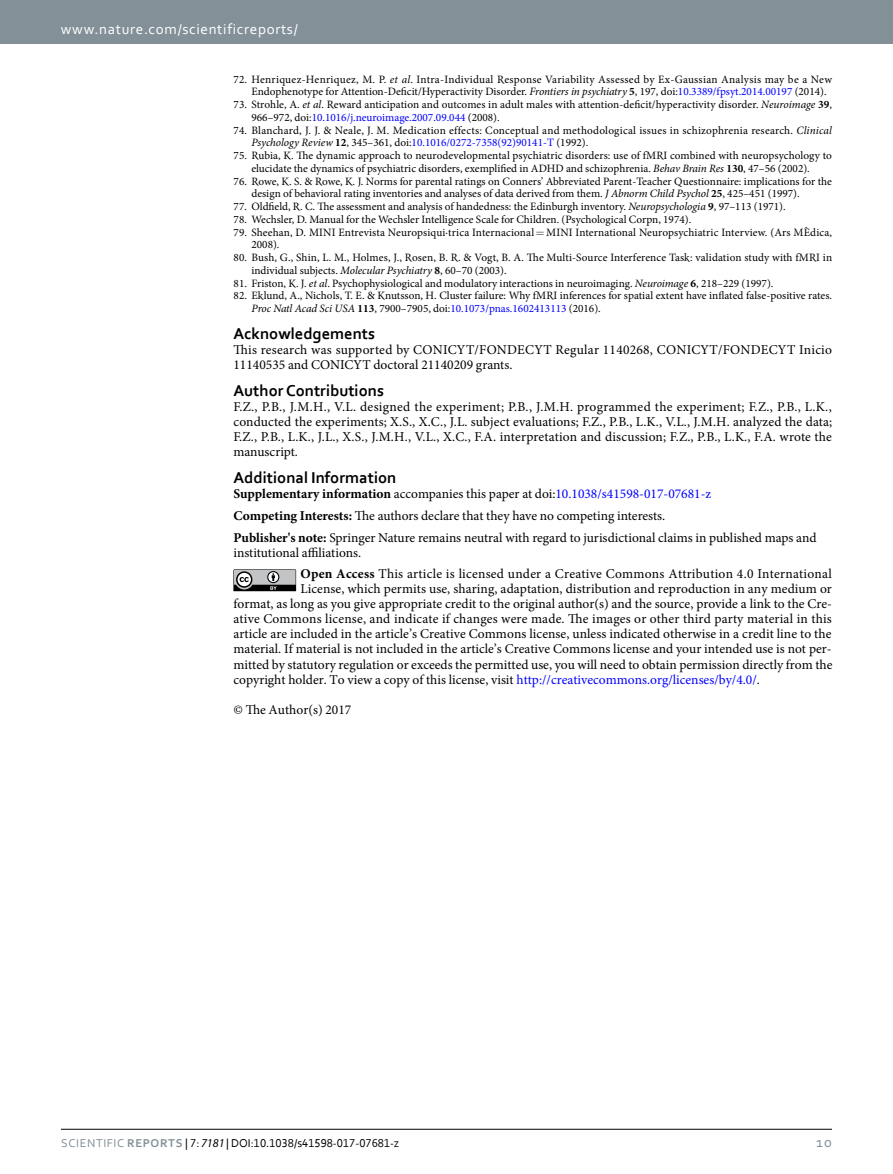
<style>
.page{position:relative;width:893px;height:1174px;background:#fff}
.page>*{position:absolute;margin:0;border:0;box-sizing:border-box;transform-origin:0 0}
.t1{font:700 16.5px "Corbel";color:#000}
.t2{font:15px "Corbel 2";letter-spacing:.045em;color:#fff}
.t3{font:15px "Corbel 2";color:#839097}
.t4{font:13.5px/15px "Minion Pro";color:#000}
.t5{font:13.5px/21.8px "Minion Pro";letter-spacing:.02em;color:#000}
.t6{font:12px "Corbel";color:#000}
.t7{font:11.25px/12.8px "Minion Pro";color:#000}
.s1{font-style:italic}
.s2{font-weight:700}
.s3{color:#00f}
.s4{font-family:"Corbel 2";color:#839097}
.s5{font-family:"Corbel Bold 2";color:#839097}
.s6{font-family:"Myriad Pro";font-style:italic}
</style>
<div class="page">
<div style="left:0;top:0;width:893px;height:43px;background:#839097"></div>
<hr style="left:61px;top:1129px;width:771px;height:1px;background:#000">
<svg style="left:233px;top:569px;width:63px;height:22px"></svg>
<h2 class="t2" style="left:61px;top:19px;width:238px">www.nature.com/scientificreports/</h2>
<p class="t7" style="left:251px;top:73px;width:582px;text-indent:-18px">72. Henriquez-Henriquez, M. P. <span class="s1">et al</span>. Intra-Individual Response Variability Assessed by Ex-Gaussian Analysis may be a New<br>Endophenotype for Attention-Deficit/Hyperactivity Disorder. <span class="s1">Frontiers in psychiatry</span> <span class="s2">5</span>, 197, doi:<span class="s3">10.3389/fpsyt.2014.00197</span> (2014).</p>
<p class="t7" style="left:251px;top:98px;width:582px;text-indent:-18px">73. Strohle, A. <span class="s1">et al</span>. Reward anticipation and outcomes in adult males with attention-deficit/hyperactivity disorder. <span class="s1">Neuroimage</span> <span class="s2">39</span>,<br>966–972, doi:<span class="s3">10.1016/j.neuroimage.2007.09.044</span> (2008).</p>
<p class="t7" style="left:251px;top:124px;width:582px;text-indent:-18px">74. Blanchard, J. J. &amp; Neale, J. M. Medication effects: Conceptual and methodological issues in schizophrenia research. <span class="s1">Clinical<br>Psychology Review</span> <span class="s2">12</span>, 345–361, doi:<span class="s3">10.1016/0272-7358(92)90141-T</span> (1992).</p>
<p class="t7" style="left:234px;top:149px;width:600px;text-align:center">75. Rubia, K. The dynamic approach to neurodevelopmental psychiatric disorders: use of fMRI combined with neuropsychology to elucidate the dynamics of psychiatric disorders, exemplified in ADHD and schizophrenia. <span class="s1">Behav Brain Res</span> <span class="s2">130</span>, 47–56 (2002).</p>
<p class="t7" style="left:251px;top:175px;width:582px;text-indent:-18px">76. Rowe, K. S. &amp; Rowe, K. J. Norms for parental ratings on Conners’ Abbreviated Parent-Teacher Questionnaire: implications for the design of behavioral rating inventories and analyses of data derived from them. <span class="s1">J Abnorm Child Psychol</span> <span class="s2">25</span>, 425–451 (1997).</p>
<p class="t7" style="left:234px;top:200px;width:554px">77. Oldfield, R. C. The assessment and analysis of handedness: the Edinburgh inventory. <span class="s1">Neuropsychologia</span> <span class="s2">9</span>, 97–113 (1971).</p>
<p class="t7" style="left:234px;top:213px;width:459px">78. Wechsler, D. Manual for the Wechsler Intelligence Scale for Children. (Psychological Corpn, 1974).</p>
<p class="t7" style="left:251px;top:226px;width:582px;text-indent:-18px">79. Sheehan, D. MINI Entrevista Neuropsiqui·trica Internacional MINI International Neuropsychiatric Interview. (Ars MÈdica,<br>2008).</p>
<p class="t7" style="left:251px;top:251px;width:582px;text-indent:-18px">80. Bush, G., Shin, L. M., Holmes, J., Rosen, B. R. &amp; Vogt, B. A. The Multi-Source Interference Task: validation study with fMRI in individual subjects. <span class="s1">Molecular Psychiatry</span> <span class="s2">8</span>, 60–70 (2003).</p>
<p class="t7" style="left:234px;top:277px;width:541px">81. Friston, K. J. <span class="s1">et al</span>. Psychophysiological and modulatory interactions in neuroimaging. <span class="s1">Neuroimage</span> <span class="s2">6</span>, 218–229 (1997).</p>
<p class="t7" style="left:251px;top:289px;width:582px;text-indent:-18px">82. Eklund, A., Nichols, T. E. &amp; Knutsson, H. Cluster failure: Why fMRI inferences for spatial extent have inflated false-positive rates.<br><span class="s1">Proc Natl Acad Sci USA</span> <span class="s2">113</span>, 7900–7905, doi:<span class="s3">10.1073/pnas.1602413113</span> (2016).</p>
<h1 class="t1" style="left:233px;top:323px;width:143px">Acknowledgements</h1>
<p class="t4" style="left:233px;top:342px;width:600px">This research was supported by CONICYT/FONDECYT Regular 1140268, CONICYT/FONDECYT Inicio<br>11140535 and CONICYT doctoral 21140209 grants.</p>
<h1 class="t1" style="left:233px;top:380px;width:152px">Author Contributions</h1>
<p class="t4" style="left:233px;top:399px;width:600px;text-align:justify">F.Z., P.B., J.M.H., V.L. designed the experiment; P.B., J.M.H. programmed the experiment; F.Z., P.B., L.K., conducted the experiments; X.S., X.C., J.L. subject evaluations; F.Z., P.B., L.K., V.L., J.M.H. analyzed the data; F.Z., P.B., L.K., J.L., X.S., J.M.H., V.L., X.C., F.A. interpretation and discussion; F.Z., P.B., L.K., F.A. wrote the manuscript.</p>
<h1 class="t1" style="left:233px;top:467px;width:164px">Additional Information</h1>
<p class="t4" style="left:233px;top:483px;width:584px;line-height:21.8px"><span class="s2">Supplementary information</span> accompanies this paper at doi:<span class="s3">10.1038/s41598-017-07681-z<br></span><span class="s2">Competing Interests:</span> The authors declare that they have no competing interests.<br><span class="s2">Publisher's note:</span> Springer Nature remains neutral with regard to jurisdictional claims in published maps and</p>
<p class="t5" style="left:301px;top:541px;width:533px;text-indent:-67px">institutional affiliations.<br><span class="s2">Open Access</span> This article is licensed under a Creative Commons Attribution 4.0 International</p>
<p class="t4" style="left:233px;top:582px;width:601px;text-align:justify;text-indent:67px">License, which permits use, sharing, adaptation, distribution and reproduction in any medium or format, as long as you give appropriate credit to the original author(s) and the source, provide a link to the Cre&shy;ative Commons license, and indicate if changes were made. The images or other third party material in this article are included in the article’s Creative Commons license, unless indicated otherwise in a credit line to the material. If material is not included in the article’s Creative Commons license and your intended use is not per&shy;mitted by statutory regulation or exceeds the permitted use, you will need to obtain permission directly from the copyright holder. To view a copy of this license, visit <span class="s3">http://creativecommons.org/licenses/by/4.0/</span>.</p>
<p class="t4" style="left:233px;top:701px;width:119px">© The Author(s) 2017</p>
<p class="t6" style="left:61px;top:1135px;width:339px"><span class="s4">SCIENtIFIC</span> <span class="s5">REPORTS</span> | 7: <span class="s6">7181</span> | DOI:10.1038/s41598-017-07681-z</p>
<h2 class="t3" style="left:816px;top:1132px;width:17px">10</h2>
</div>
